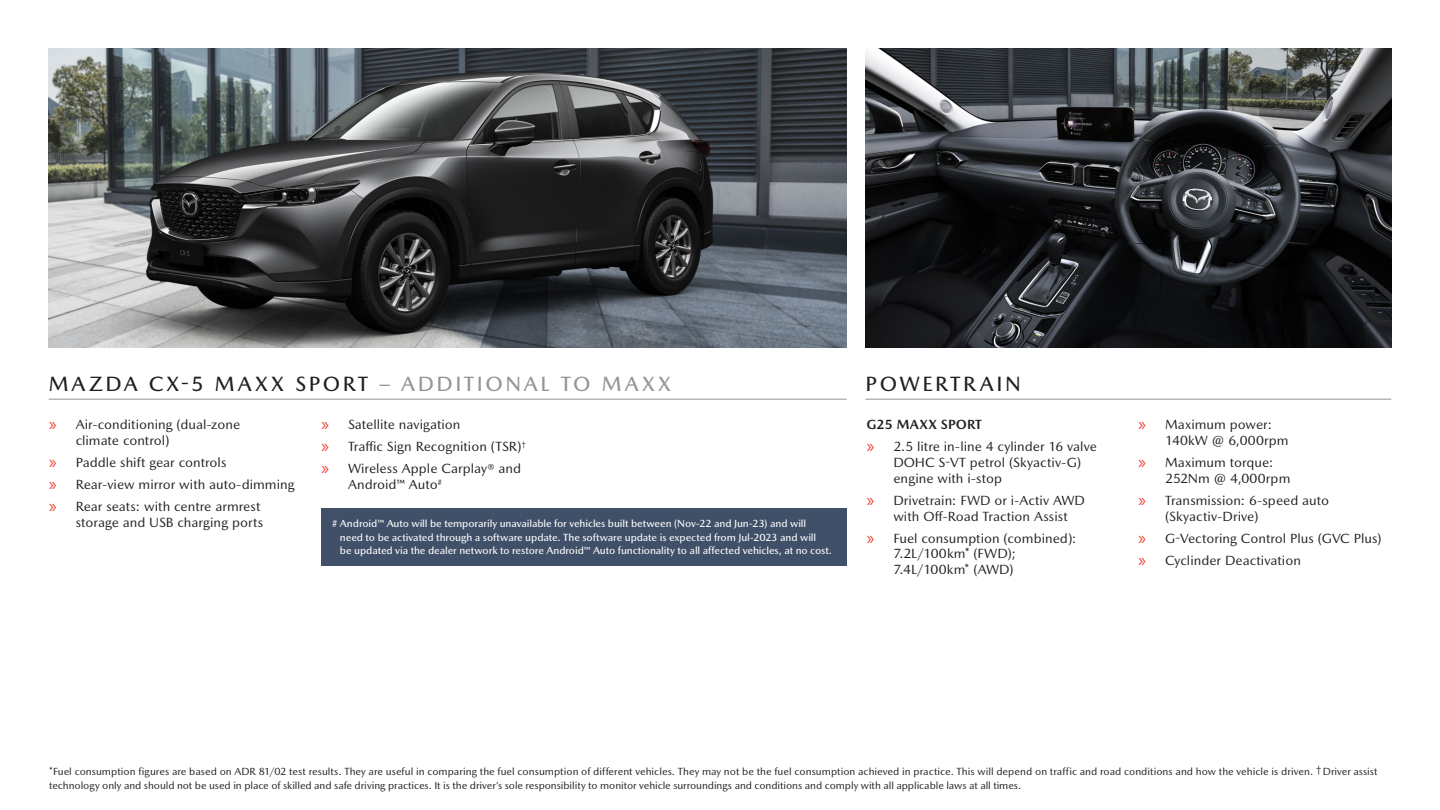
<style>
.page{position:relative;width:1440px;height:810px;background:#fff}
.page>*{position:absolute;margin:0;border:0;box-sizing:border-box;transform-origin:0 0}
.t1{font:500 21px "Mazda Type";letter-spacing:.12em;color:#231f20}
.t2{font:13.5px/15.8px "Mazda Type";color:#231f20}
.t3{font:10.5px/13.5px "Mazda Type";color:#231f20}
.t4{font:500 10.5px/13.5px "Mazda Type";letter-spacing:-.01em;color:#fff}
.s1{color:#939598}
.s2{font-family:"Interstate";font-weight:300;color:#ef3122}
.s3{font-weight:700}
</style>
<div class="page">
<img style="left:49px;top:49px;width:798px;height:298px">
<hr style="left:866px;top:399px;width:525px;height:1px;background:#939598">
<hr style="left:49px;top:399px;width:798px;height:1px;background:#939598">
<img style="left:866px;top:49px;width:525px;height:298px">
<div style="left:321px;top:508px;width:526px;height:58px;background:#3f5068"></div>
<h1 class="t1" style="left:49px;top:371px;width:624px">MAZDA CX-5 MAXX SPORT <span class="s1">– ADDITIONAL TO MAXX</span></h1>
<p class="t2" style="left:76px;top:416px;width:166px;text-indent:-27px"><span class="s2">»</span> Air-conditioning (dual-zone climate control)</p>
<p class="t2" style="left:49px;top:451px;width:248px;line-height:22.1px"><span class="s2">»</span> Paddle shift gear controls<br><span class="s2">»</span> Rear-view mirror with auto-dimming <span class="s2">»</span> Rear seats: with centre armrest</p>
<p class="t2" style="left:76px;top:514px;width:189px">storage and USB charging ports</p>
<p class="t2" style="left:321px;top:413px;width:206px;line-height:22.1px"><span class="s2">»</span> Satellite navigation<br><span class="s2">»</span> Traffic Sign Recognition (TSR)<sup>† </sup><span class="s2">»</span> Wireless Apple Carplay® and</p>
<p class="t2" style="left:348px;top:476px;width:95px">Android™ Auto<sup>#</sup></p>
<p class="t4" style="left:340px;top:517px;width:494px;text-indent:-8px"># Android™ Auto will be temporarily unavailable for vehicles built between (Nov-22 and Jun-23) and will<br>need to be activated through a software update. The software update is expected from Jul-2023 and will<br>be updated via the dealer network to restore Android™ Auto functionality to all affected vehicles, at no cost.</p>
<h1 class="t1" style="left:866px;top:371px;width:157px">POWERTRAIN</h1>
<p class="t2" style="left:866px;top:413px;width:232px;line-height:22.1px"><span class="s3">G25 MAXX SPORT<br></span><span class="s2">»</span> 2.5 litre in-line 4 cylinder 16 valve</p>
<p class="t2" style="left:893px;top:454px;width:189px">DOHC S-VT petrol (Skyactiv-G) engine with i-stop</p>
<p class="t2" style="left:893px;top:492px;width:193px;text-indent:-27px"><span class="s2">»</span> Drivetrain: FWD or i-Activ AWD with Off-Road Traction Assist</p>
<p class="t2" style="left:893px;top:530px;width:185px;text-indent:-27px"><span class="s2">»</span> Fuel consumption (combined):<br>7.2L/100km* (FWD);<br>7.4L/100km* (AWD)</p>
<p class="t2" style="left:1165px;top:416px;width:125px;text-indent:-27px"><span class="s2">»</span> Maximum power:<br>140kW @ 6,000rpm</p>
<p class="t2" style="left:1165px;top:454px;width:127px;text-indent:-27px"><span class="s2">»</span> Maximum torque:<br>252Nm @ 4,000rpm</p>
<p class="t2" style="left:1165px;top:492px;width:165px;text-indent:-27px"><span class="s2">»</span> Transmission: 6-speed auto (Skyactiv-Drive)</p>
<p class="t2" style="left:1138px;top:527px;width:245px;line-height:22.1px"><span class="s2">»</span> G-Vectoring Control Plus (GVC Plus) <span class="s2">»</span> Cyclinder Deactivation</p>
<p class="t3" style="left:49px;top:765px;width:1330px">*Fuel consumption figures are based on ADR 81/02 test results. They are useful in comparing the fuel consumption of different vehicles. They may not be the fuel consumption achieved in practice. This will depend on traffic and road conditions and how the vehicle is driven. † Driver assist technology only and should not be used in place of skilled and safe driving practices. It is the driver’s sole responsibility to monitor vehicle surroundings and conditions and comply with all applicable laws at all times.</p>
</div>
